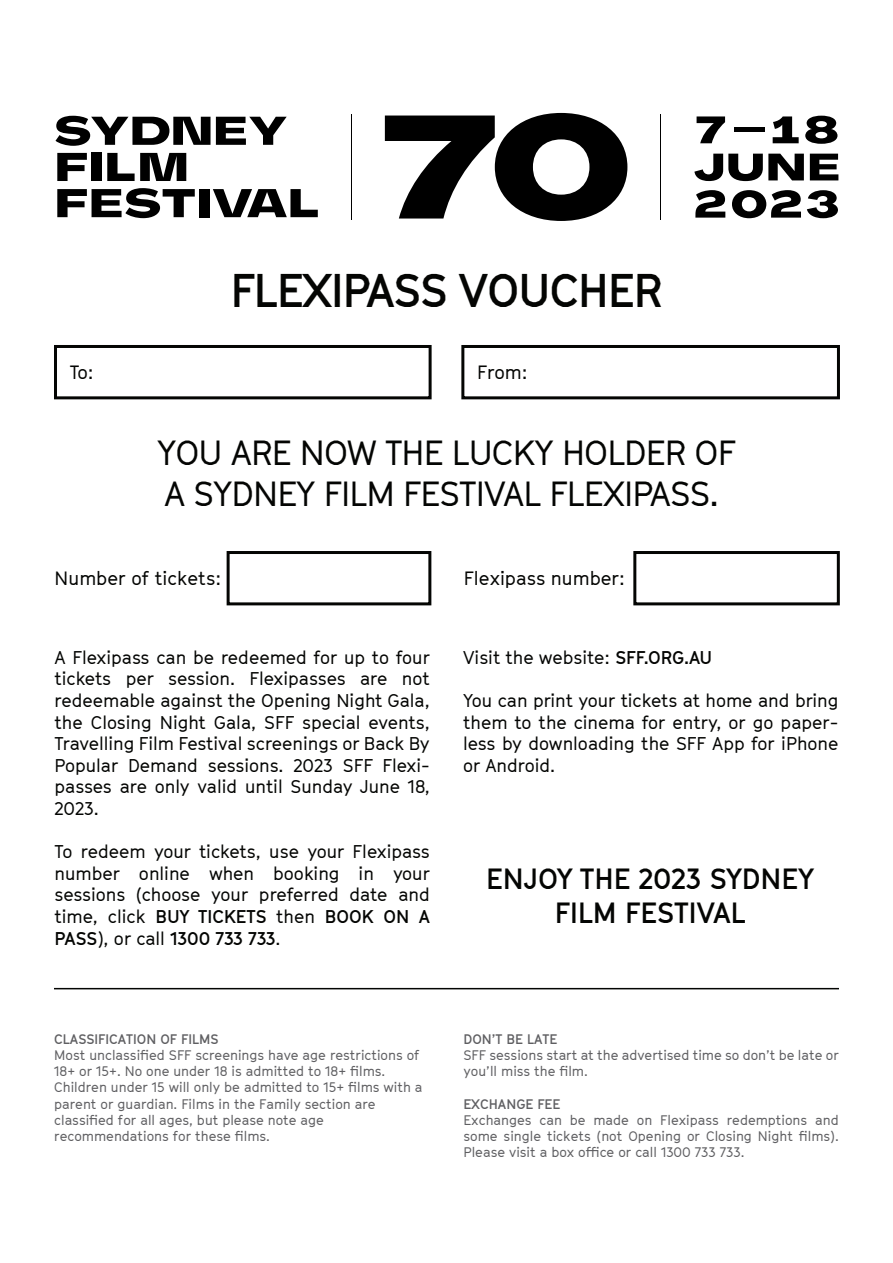
<style>
.page{position:relative;width:893px;height:1263px;background:#fff}
.page>*{position:absolute;margin:0;border:0;box-sizing:border-box;transform-origin:0 0}
.t1{font:700 46.05px "GT Cinetype";letter-spacing:-.025em;color:#040503}
.t2{font:34.05px/40.8px "GT Cinetype";letter-spacing:-.025em;color:#040503}
.t3{font:700 28.5px/34.2px "GT Cinetype";color:#040503;text-align:center}
.t4{font:18.75px "GT Cinetype";color:#040503}
.t5{font:18px/21.6px "GT Cinetype";color:#040503;text-align:justify}
.t6{font:13.5px/16.2px "GT Cinetype";color:#5f5f62}
.t7{font:700 13.5px "GT Cinetype";color:#5f5f62}
.s1{font-weight:700}
</style>
<div class="page">
<hr style="left:54px;top:988px;width:785px;height:1px;background:#040503">
<div style="left:227px;top:551px;width:204px;height:54px;border:3px solid #040503"></div>
<div style="left:633px;top:551px;width:207px;height:54px;border:3px solid #040503"></div>
<div style="left:54px;top:345px;width:378px;height:54px;border:3px solid #040503"></div>
<div style="left:461px;top:345px;width:379px;height:54px;border:3px solid #040503"></div>
<hr style="left:351px;top:114px;width:1px;height:106px;background:#000">
<svg style="left:385px;top:113px;width:242px;height:108px"></svg>
<hr style="left:660px;top:114px;width:1px;height:106px;background:#000">
<svg style="left:697px;top:116px;width:28px;height:27px"></svg>
<div style="left:734px;top:127px;width:30px;height:5px;background:#000"></div>
<svg style="left:773px;top:116px;width:26px;height:27px"></svg>
<svg style="left:805px;top:116px;width:32px;height:28px"></svg>
<svg style="left:694px;top:154px;width:110px;height:27px"></svg>
<svg style="left:810px;top:154px;width:28px;height:26px"></svg>
<svg style="left:695px;top:190px;width:30px;height:28px"></svg>
<svg style="left:732px;top:190px;width:69px;height:28px"></svg>
<svg style="left:807px;top:190px;width:31px;height:28px"></svg>
<svg style="left:56px;top:116px;width:154px;height:30px"></svg>
<svg style="left:216px;top:117px;width:71px;height:28px"></svg>
<svg style="left:57px;top:153px;width:30px;height:28px"></svg>
<div style="left:92px;top:153px;width:10px;height:28px;background:#000"></div>
<svg style="left:107px;top:153px;width:79px;height:28px"></svg>
<svg style="left:57px;top:188px;width:138px;height:30px"></svg>
<div style="left:199px;top:189px;width:10px;height:28px;background:#000"></div>
<svg style="left:213px;top:189px;width:105px;height:28px"></svg>
<h1 class="t1" style="left:230px;top:262px;width:434px">FLEXIPASS VOUCHER</h1>
<p class="t4" style="left:70px;top:361px;width:25px">To:</p>
<p class="t4" style="left:477px;top:361px;width:52px">From:</p>
<h2 class="t2" style="left:157px;top:432px;width:580px">YOU ARE NOW THE LUCKY HOLDER OF<br>A SYDNEY FILM FESTIVAL FLEXIPASS.</h2>
<p class="t4" style="left:55px;top:567px;width:168px">Number of tickets:</p>
<p class="t4" style="left:464px;top:567px;width:163px">Flexipass number:</p>
<p class="t5" style="left:55px;top:646px;width:377px">A Flexipass can be redeemed for up to four tickets per session. Flexipasses are not redeemable against the Opening Night Gala, the Closing Night Gala, SFF special events, Travelling Film Festival screenings or Back By Popular Demand sessions. 2023 SFF Flexi&shy;passes are only valid until Sunday June 18, 2023.</p>
<p class="t5" style="left:55px;top:841px;width:377px">To redeem your tickets, use your Flexipass number online when booking in your sessions (choose your preferred date and time, click <span class="s1">BUY TICKETS</span> then <span class="s1">BOOK ON A PASS</span>), or call <span class="s1">1300 733 733</span>.</p>
<p class="t5" style="left:463px;top:646px;width:251px">Visit the website: <span class="s1">SFF.ORG.AU</span></p>
<p class="t5" style="left:463px;top:689px;width:377px">You can print your tickets at home and bring them to the cinema for entry, or go paper&shy;less by downloading the SFF App for iPhone or Android.</p>
<h3 class="t3" style="left:486px;top:861px;width:330px">ENJOY THE 2023 SYDNEY<br>FILM FESTIVAL</h3>
<p class="t7" style="left:54px;top:1031px;width:166px">CLASSIFICATION OF FILMS</p>
<p class="t6" style="left:54px;top:1047px;width:370px">Most unclassified SFF screenings have age restrictions of 18+ or 15+. No one under 18 is admitted to 18+ films.<br>Children under 15 will only be admitted to 15+ films with a parent or guardian. Films in the Family section are classified for all ages, but please note age recommendations for these films.</p>
<p class="t7" style="left:463px;top:1031px;width:95px">DON’T BE LATE</p>
<p class="t6" style="left:463px;top:1047px;width:377px">SFF sessions start at the advertised time so don’t be late or you’ll miss the film.</p>
<p class="t7" style="left:463px;top:1096px;width:98px">EXCHANGE FEE</p>
<p class="t6" style="left:463px;top:1111px;width:377px;text-align:justify">Exchanges can be made on Flexipass redemptions and some single tickets (not Opening or Closing Night films).<br>Please visit a box office or call 1300 733 733.</p>
</div>
